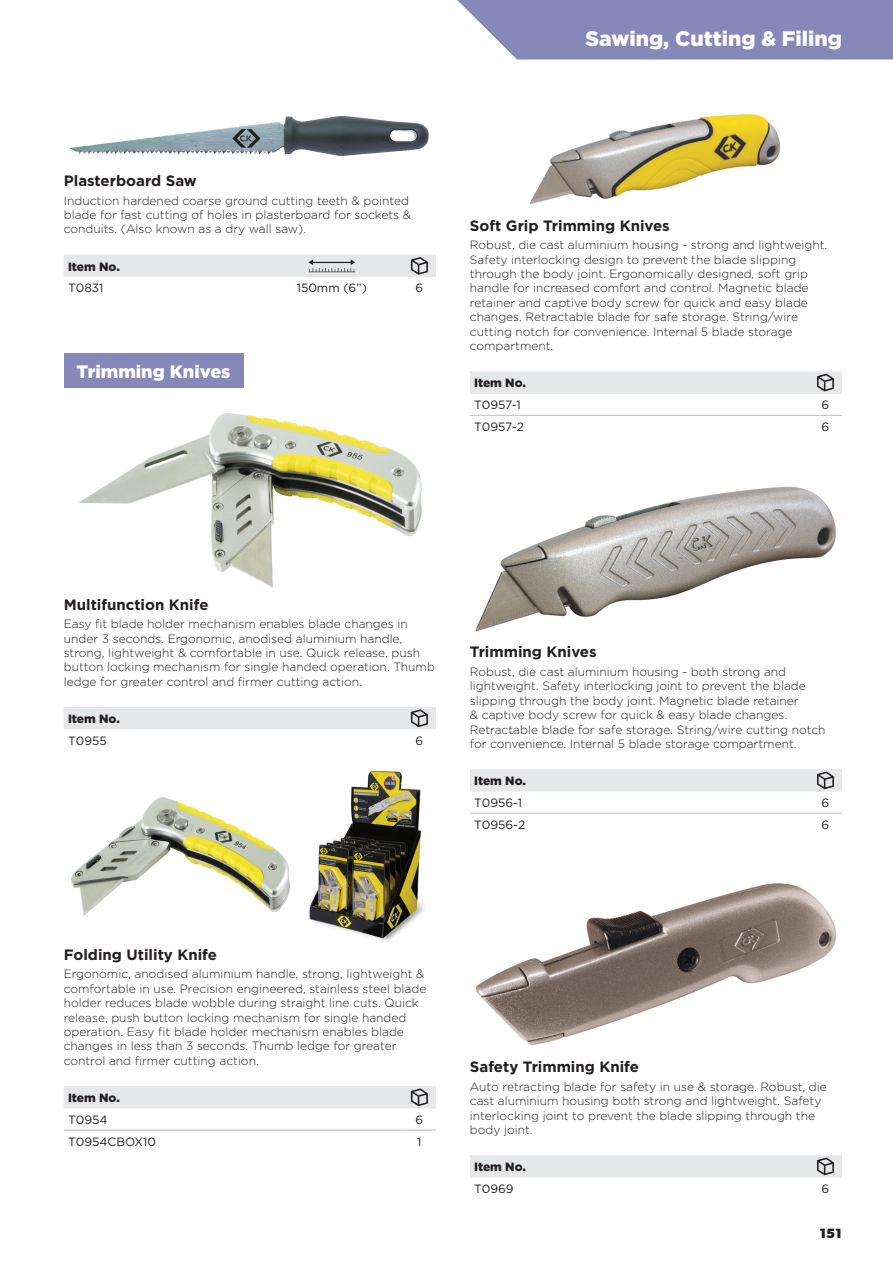
<style>
.page{position:relative;width:893px;height:1263px;background:#fff}
.page>*{position:absolute;margin:0;border:0;box-sizing:border-box;transform-origin:0 0}
.Product_Section{font:900 21px "Gotham";color:#fff}
.Product_Category{font:900 18px "Gotham";color:#fff}
.Product_Name{font:700 15px "Gotham";color:#231f20}
.t1{font:700 13.5px "Gibson";color:#231f20}
.Product_Description{font:300 12px/14.4px "Gotham";color:#231f20}
.Table_Text_SKU{font:12px "Gotham";color:#231f20}
.Table_Heading_L{font:900 12px "Gotham";color:#231f20}
.Table_Text_C{font:12px "Gotham";color:#231f20}
</style>
<div class="page">
<svg style="left:457px;top:0;width:436px;height:60px;background:#8f91bf"></svg>
<img style="left:530px;top:114px;width:251px;height:91px">
<hr style="left:470px;top:415px;width:339px;height:1px;background:#bcbdc0">
<hr style="left:809px;top:415px;width:33px;height:1px;background:#bcbdc0">
<div style="left:470px;top:371px;width:372px;height:23px;background:#e6e7e9"></div>
<img style="left:475px;top:486px;width:361px;height:146px">
<hr style="left:470px;top:813px;width:339px;height:1px;background:#bcbdc0">
<hr style="left:809px;top:813px;width:33px;height:1px;background:#bcbdc0">
<div style="left:470px;top:769px;width:372px;height:22px;background:#e6e7e9"></div>
<img style="left:475px;top:883px;width:362px;height:163px">
<div style="left:470px;top:1155px;width:372px;height:22px;background:#e6e7e9"></div>
<img style="left:69px;top:115px;width:360px;height:41px">
<div style="left:64px;top:255px;width:372px;height:22px;background:#e6e7e9"></div>
<div style="left:64px;top:354px;width:179px;height:34px;background:#8688ba"></div>
<img style="left:78px;top:413px;width:344px;height:174px">
<div style="left:64px;top:707px;width:372px;height:22px;background:#e6e7e9"></div>
<img style="left:71px;top:797px;width:219px;height:119px">
<hr style="left:64px;top:1130px;width:339px;height:1px;background:#bcbdc0">
<hr style="left:403px;top:1130px;width:33px;height:1px;background:#bcbdc0">
<div style="left:64px;top:1086px;width:372px;height:22px;background:#e6e7e9"></div>
<img style="left:309px;top:771px;width:115px;height:170px">
<p class="Product_Section" style="left:586px;top:24px;width:258px">Sawing, Cutting &amp; Filing</p>
<p class="Product_Name" style="left:64px;top:171px;width:135px">Plasterboard Saw</p>
<p class="Product_Description" style="left:64px;top:193px;width:349px">Induction hardened coarse ground cutting teeth &amp; pointed blade for fast cutting of holes in plasterboard for sockets &amp; conduits. (Also known as a dry wall saw).</p>
<p class="Table_Heading_L" style="left:68px;top:258px;width:53px">Item No.</p>
<p class="Table_Text_SKU" style="left:68px;top:280px;width:37px">T0831</p>
<p class="Table_Text_C" style="left:297px;top:280px;width:72px">150mm (6”)</p>
<p class="Table_Text_C" style="left:415px;top:280px;width:9px">6</p>
<p class="Product_Category" style="left:77px;top:359px;width:156px">Trimming Knives</p>
<p class="Product_Name" style="left:470px;top:215px;width:201px">Soft Grip Trimming Knives</p>
<p class="Product_Description" style="left:470px;top:237px;width:359px">Robust, die cast aluminium housing - strong and lightweight.<br>Safety interlocking design to prevent the blade slipping through the body joint. Ergonomically designed, soft grip handle for increased comfort and control. Magnetic blade retainer and captive body screw for quick and easy blade changes. Retractable blade for safe storage. String/wire cutting notch for convenience. Internal 5 blade storage compartment.</p>
<p class="Table_Heading_L" style="left:474px;top:375px;width:53px">Item No.</p>
<p class="Table_Text_SKU" style="left:474px;top:397px;width:48px">T0957-1</p>
<p class="Table_Text_C" style="left:822px;top:397px;width:9px">6</p>
<p class="Table_Text_SKU" style="left:474px;top:419px;width:51px">T0957-2</p>
<p class="Table_Text_C" style="left:822px;top:419px;width:9px">6</p>
<p class="Product_Name" style="left:64px;top:594px;width:146px">Multifunction Knife</p>
<p class="Product_Description" style="left:64px;top:616px;width:373px">Easy fit blade holder mechanism enables blade changes in under 3 seconds. Ergonomic, anodised aluminium handle, strong, lightweight &amp; comfortable in use. Quick release, push button locking mechanism for single handed operation. Thumb ledge for greater control and firmer cutting action.</p>
<p class="Table_Heading_L" style="left:68px;top:710px;width:53px">Item No.</p>
<p class="Table_Text_SKU" style="left:68px;top:733px;width:40px">T0955</p>
<p class="Table_Text_C" style="left:415px;top:733px;width:9px">6</p>
<p class="Product_Name" style="left:470px;top:642px;width:128px">Trimming Knives</p>
<p class="Product_Description" style="left:470px;top:664px;width:357px">Robust, die cast aluminium housing - both strong and lightweight. Safety interlocking joint to prevent the blade slipping through the body joint. Magnetic blade retainer<br>&amp; captive body screw for quick &amp; easy blade changes.<br>Retractable blade for safe storage. String/wire cutting notch for convenience. Internal 5 blade storage compartment.</p>
<p class="Table_Heading_L" style="left:474px;top:773px;width:53px">Item No.</p>
<p class="Table_Text_SKU" style="left:474px;top:795px;width:49px">T0956-1</p>
<p class="Table_Text_C" style="left:822px;top:795px;width:9px">6</p>
<p class="Table_Text_SKU" style="left:474px;top:817px;width:53px">T0956-2</p>
<p class="Table_Text_C" style="left:822px;top:817px;width:9px">6</p>
<p class="Product_Name" style="left:64px;top:944px;width:155px">Folding Utility Knife</p>
<p class="Product_Description" style="left:64px;top:967px;width:364px">Ergonomic, anodised aluminium handle, strong, lightweight &amp; comfortable in use. Precision engineered, stainless steel blade holder reduces blade wobble during straight line cuts. Quick release, push button locking mechanism for single handed operation. Easy fit blade holder mechanism enables blade changes in less than 3 seconds. Thumb ledge for greater control and firmer cutting action.</p>
<p class="Table_Heading_L" style="left:68px;top:1089px;width:53px">Item No.</p>
<p class="Table_Text_SKU" style="left:68px;top:1112px;width:41px">T0954</p>
<p class="Table_Text_C" style="left:415px;top:1112px;width:9px">6</p>
<p class="Table_Text_SKU" style="left:68px;top:1134px;width:90px">T0954CBOX10</p>
<p class="Table_Text_C" style="left:417px;top:1134px;width:6px">1</p>
<p class="Product_Name" style="left:470px;top:1057px;width:171px">Safety Trimming Knife</p>
<p class="Product_Description" style="left:470px;top:1079px;width:358px">Auto retracting blade for safety in use &amp; storage. Robust, die cast aluminium housing both strong and lightweight. Safety interlocking joint to prevent the blade slipping through the body joint.</p>
<p class="Table_Heading_L" style="left:474px;top:1159px;width:53px">Item No.</p>
<p class="Table_Text_SKU" style="left:474px;top:1181px;width:41px">T0969</p>
<p class="Table_Text_C" style="left:822px;top:1181px;width:9px">6</p>
<p class="t1" style="left:819px;top:1225px;width:24px">151</p>
</div>
